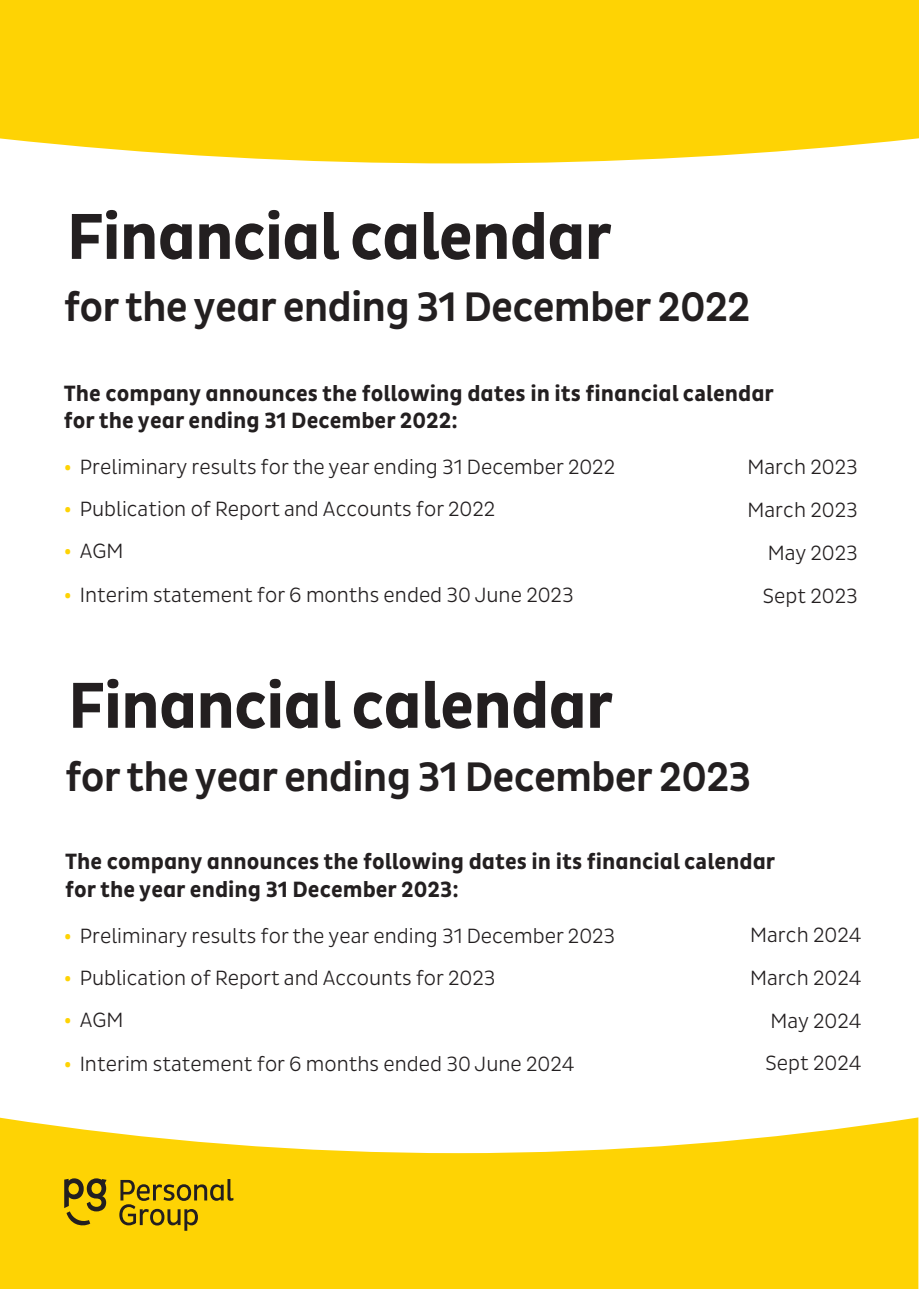
<style>
.page{position:relative;width:919px;height:1289px;background:#fff}
.page>*{position:absolute;margin:0;border:0;box-sizing:border-box;transform-origin:0 0}
.t1{font:700 66px "Pluto Sans Cond";letter-spacing:-.02em;color:#231f20}
.t2{font:500 42px "Pluto Sans Cond";letter-spacing:-.025em;color:#231f20}
.t3{font:700 22.5px/27.8px "Pluto Sans Cond";color:#231f20}
.t4{font:300 21px/42.8px "Pluto Sans Cond";color:#231f20;text-align:right}
.s1{font-weight:700;color:#fed304}
</style>
<div class="page">
<svg style="left:0;top:1117px;width:918px;height:171px;fill:#fed304"></svg>
<div style="left:0;top:0;width:918px;height:163px;background:#fed304"></div>
<svg style="left:119px;top:1178px;width:114px;height:52px"></svg>
<svg style="left:64px;top:1178px;width:42px;height:47px"></svg>
<p class="t1" style="left:67px;top:199px;width:547px">Financial calendar</p>
<p class="t2" style="left:64px;top:283px;width:688px">for theyear ending 31 December 2022</p>
<p class="t3" style="left:64px;top:379px;width:711px">The company announces the following dates in its financial calendar for the year ending 31 December 2022:</p>
<p class="t4" style="left:64px;top:445px;width:552px"><span class="s1">•</span> Preliminary results for the year ending 31 December 2022</p>
<p class="t4" style="left:64px;top:488px;width:433px"><span class="s1">•</span> Publication of Report and Accounts for 2022</p>
<p class="t4" style="left:64px;top:530px;width:61px"><span class="s1">•</span> AGM</p>
<p class="t4" style="left:64px;top:574px;width:511px"><span class="s1">•</span> Interim statement for 6 months ended 30 June 2023</p>
<p class="t4" style="left:747px;top:446px;width:112px">March 2023<br>March 2023<br>May 2023<br>Sept 2023</p>
<h1 class="t1" style="left:68px;top:668px;width:547px">Financial calendar</h1>
<h2 class="t2" style="left:65px;top:752px;width:687px">for theyear ending 31 December 2023</h2>
<p class="t3" style="left:65px;top:848px;width:711px">The company announces the following dates in its financial calendar for the year ending 31 December 2023:</p>
<p class="t4" style="left:64px;top:914px;width:553px"><span class="s1">•</span> Preliminary results for the year ending 31 December 2023</p>
<p class="t4" style="left:64px;top:956px;width:433px"><span class="s1">•</span> Publication of Report and Accounts for 2023</p>
<p class="t4" style="left:64px;top:998px;width:61px"><span class="s1">•</span> AGM</p>
<p class="t4" style="left:64px;top:1042px;width:512px"><span class="s1">•</span> Interim statement for 6 months ended 30 June 2024</p>
<p class="t4" style="left:750px;top:913px;width:113px">March 2024<br>March 2024<br>May 2024<br>Sept 2024</p>
</div>
